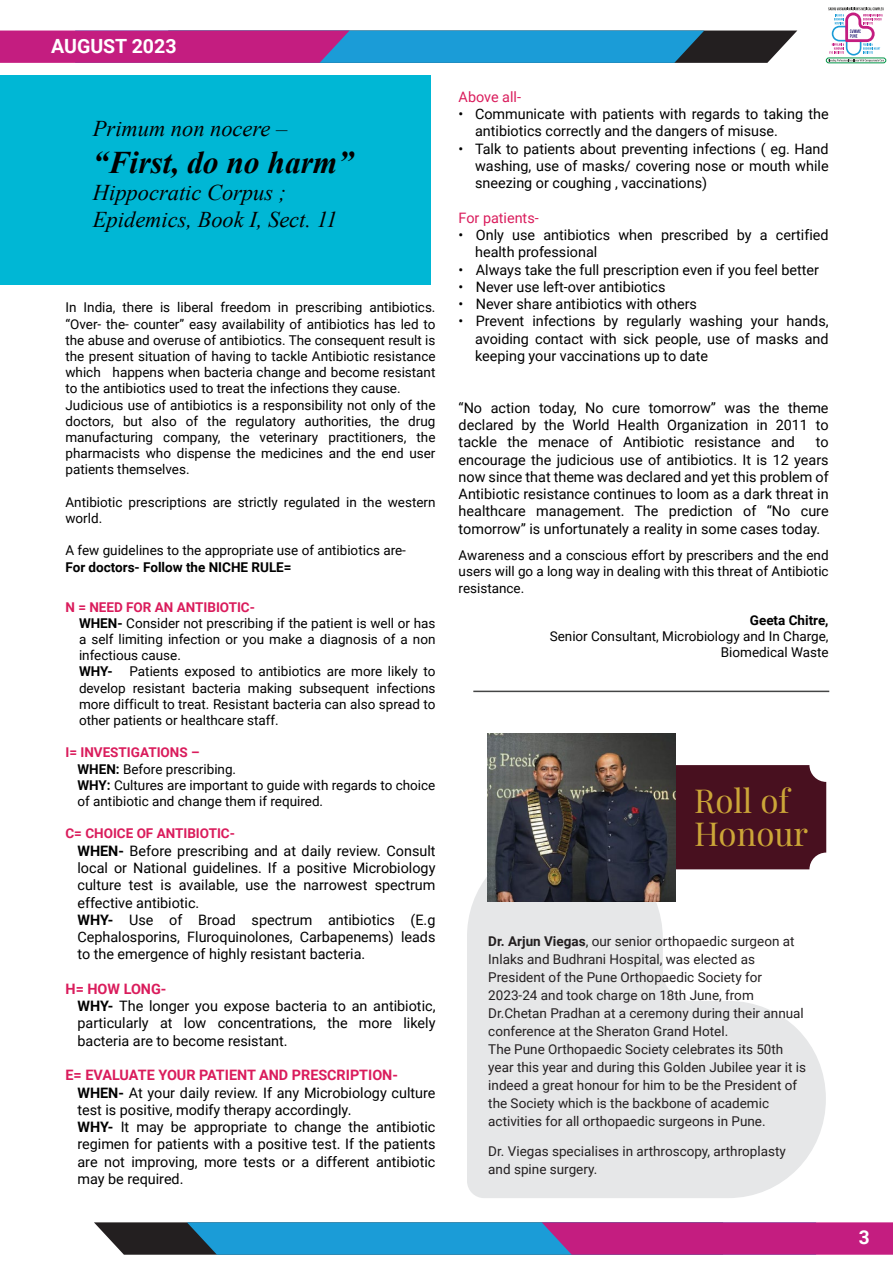
<style>
.page{position:relative;width:893px;height:1263px;background:#fff}
.page>*{position:absolute;margin:0;border:0;box-sizing:border-box;transform-origin:0 0}
.t1{font:33px/33px "Playfair Display";color:#cca638}
.t2{font:italic 700 31.5px "Times New Roman";color:#000}
.t3{font:italic 22.5px/27px "Times New Roman";color:#000}
.t4{font:700 19.5px "Roboto";color:#fff}
.t5{font:700 19.05px "Roboto";color:#fff}
.t6{font:14.4px/17.2px "Roboto";color:#000}
.t7{font:14.4px "Roboto";color:#da1c5c}
.t8{font:13.5px/16.2px "Roboto";color:#000}
.t9{font:13.5px/18px "Roboto";color:#231f20}
.t10{font:700 13.5px "Roboto";color:#000}
.t11{font:700 13.5px "Roboto";color:#da1c5c}
.s1{font-weight:700;color:#da1c5c}
.s2{font-weight:700}
</style>
<div class="page">
<svg style="left:828px;top:7px;width:56px;height:54px"></svg>
<div style="left:826px;top:58px;width:60px;height:5px;border:1px solid #019547;border-radius:2px"></div>
<svg style="left:0;top:31px;width:797px;height:32px;background:#675a9d"></svg>
<svg style="left:94px;top:1222px;width:799px;height:33px;background:#675b9e"></svg>
<div style="left:0;top:75px;width:430px;height:210px;background:#00b7d5"></div>
<div style="left:577px;top:765px;width:249px;height:104px;background:#48101f;border-radius:17px"></div>
<svg style="left:467px;top:838px;width:359px;height:360px;fill:#e6e7e8"></svg>
<img style="left:488px;top:733px;width:187px;height:168px">
<hr style="left:473px;top:691px;width:356px;height:1px;background:#444545">
<h3 class="t4" style="left:51px;top:33px;width:127px">AUGUST 2023</h3>
<h3 class="t3" style="left:93px;top:114px;width:196px">Primum non nocere –</h3>
<h2 class="t2" style="left:93px;top:141px;width:262px">“First, do no harm”</h2>
<h3 class="t3" style="left:93px;top:179px;width:246px">Hippocratic Corpus ;<br>Epidemics, Book I, Sect. 11</h3>
<p class="t8" style="left:65px;top:299px;width:372px">In India, there is liberal freedom in prescribing antibiotics. “Over- the- counter” easy availability of antibiotics has led to the abuse and overuse of antibiotics. The consequent result is the present situation of having to tackle Antibiotic resistance which happens when bacteria change and become resistant to the antibiotics used to treat the infections they cause.<br>Judicious use of antibiotics is a responsibility not only of the doctors, but also of the regulatory authorities, the drug manufacturing company, the veterinary practitioners, the pharmacists who dispense the medicines and the end user patients themselves.</p>
<p class="t8" style="left:65px;top:493px;width:372px">Antibiotic prescriptions are strictly regulated in the western world.</p>
<p class="t8" style="left:65px;top:542px;width:342px">A few guidelines to the appropriate use of antibiotics are-</p>
<p class="t10" style="left:65px;top:557px;width:228px">For doctors- Follow the NICHE RULE=</p>
<p class="t8" style="left:79px;top:598px;width:358px;text-indent:-14px"><span class="s1">N = NEED FOR AN ANTIBIOTIC-<br></span><span class="s2">WHEN-</span> Consider not prescribing if the patient is well or has a self limiting infection or you make a diagnosis of a non infectious cause.<br><span class="s2">WHY-</span> Patients exposed to antibiotics are more likely to develop resistant bacteria making subsequent infections more difficult to treat. Resistant bacteria can also spread to other patients or healthcare staff.</p>
<p class="t8" style="left:77px;top:744px;width:359px;text-indent:-12px"><span class="s1">I= INVESTIGATIONS –<br></span><span class="s2">WHEN:</span> Before prescribing.<br><span class="s2">WHY:</span> Cultures are important to guide with regards to choice of antibiotic and change them if required.</p>
<p class="t11" style="left:65px;top:824px;width:171px">C= CHOICE OF ANTIBIOTIC-</p>
<p class="t6" style="left:77px;top:841px;width:359px"><span class="s2">WHEN-</span> Before prescribing and at daily review. Consult local or National guidelines. If a positive Microbiology culture test is available, use the narrowest spectrum effective antibiotic.<br><span class="s2">WHY-</span> Use of Broad spectrum antibiotics (E.g Cephalosporins, Fluroquinolones, Carbapenems) leads to the emergence of highly resistant bacteria.</p>
<p class="t6" style="left:77px;top:979px;width:359px;text-indent:-12px"><span class="s1">H= HOW LONG-<br></span><span class="s2">WHY-</span> The longer you expose bacteria to an antibiotic, particularly at low concentrations, the more likely bacteria are to become resistant.</p>
<p class="t6" style="left:77px;top:1066px;width:360px;text-indent:-12px"><span class="s1">E= EVALUATE YOUR PATIENT AND PRESCRIPTION-</span><span class="s2">WHEN-</span> At your daily review. If any Microbiology culture test is positive, modify therapy accordingly.<br><span class="s2">WHY-</span> It may be appropriate to change the antibiotic regimen for patients with a positive test. If the patients are not improving, more tests or a different antibiotic may be required.</p>
<p class="t7" style="left:459px;top:87px;width:64px">Above all-</p>
<p class="t6" style="left:475px;top:105px;width:355px;text-indent:-16px">• Communicate with patients with regards to taking the antibiotics correctly and the dangers of misuse.</p>
<p class="t6" style="left:475px;top:139px;width:355px;text-align:justify;text-indent:-16px">• Talk to patients about preventing infections ( eg. Hand washing, use of masks/ covering nose or mouth while sneezing or coughing , vaccinations)</p>
<p class="t7" style="left:459px;top:207px;width:82px">For patients-</p>
<p class="t6" style="left:475px;top:226px;width:355px;text-indent:-16px">• Only use antibiotics when prescribed by a certified health professional</p>
<p class="t6" style="left:459px;top:260px;width:362px">• Always take the full prescription even if you feel better</p>
<p class="t6" style="left:459px;top:277px;width:208px">• Never use left-over antibiotics</p>
<p class="t6" style="left:459px;top:295px;width:240px">• Never share antibiotics with others</p>
<p class="t6" style="left:475px;top:312px;width:355px;text-align:justify;text-indent:-16px">• Prevent infections by regularly washing your hands, avoiding contact with sick people, use of masks and keeping your vaccinations up to date</p>
<p class="t6" style="left:459px;top:398px;width:372px;text-align:justify">“No action today, No cure tomorrow” was the theme declared by the World Health Organization in 2011 to tackle the menace of Antibiotic resistance and</p>
<p class="t6" style="left:459px;top:433px;width:372px;text-align:justify;text-indent:357px">to encourage the judicious use of antibiotics. It is 12 years now since that theme was declared and yet this problem of Antibiotic resistance continues to loom as a dark threat in healthcare management. The prediction of “No cure tomorrow” is unfortunately a reality in some cases today.</p>
<p class="t8" style="left:459px;top:547px;width:371px;text-align:justify">Awareness and a conscious effort by prescribers and the end users will go a long way in dealing with this threat of Antibiotic resistance.</p>
<p class="t10" style="left:750px;top:611px;width:80px">Geeta Chitre,</p>
<p class="t8" style="left:550px;top:628px;width:280px;text-align:right">Senior Consultant, Microbiology and In Charge,<br>Biomedical Waste</p>
<h1 class="t1" style="left:694px;top:781px;width:116px">Roll of<br>Honour</h1>
<p class="t9" style="left:488px;top:932px;width:319px"><span class="s2">Dr. Arjun Viegas</span>, our senior orthopaedic surgeon at Inlaks and Budhrani Hospital, was elected as President of the Pune Orthopaedic Society for 2023-24 and took charge on 18th June, from Dr.Chetan Pradhan at a ceremony during their annual conference at the Sheraton Grand Hotel.<br>The Pune Orthopaedic Society celebrates its 50th year this year and during this Golden Jubilee year it is indeed a great honour for him to be the President of the Society which is the backbone of academic activities for all orthopaedic surgeons in Pune.</p>
<p class="t9" style="left:488px;top:1142px;width:299px">Dr. Viegas specialises in arthroscopy, arthroplasty and spine surgery.</p>
<h3 class="t5" style="left:859px;top:1224px;width:12px">3</h3>
</div>
